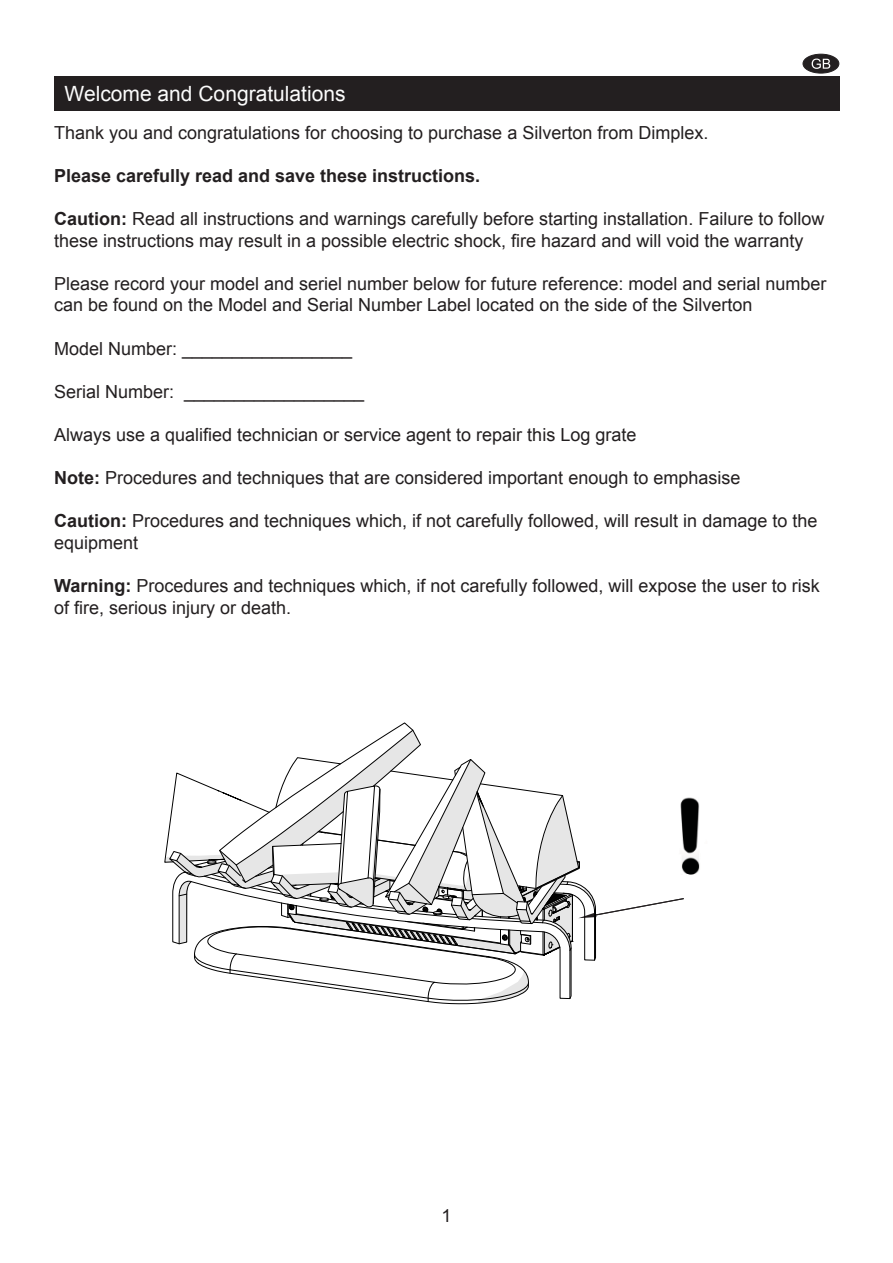
<style>
.page{position:relative;width:893px;height:1263px;background:#fff}
.page>*{position:absolute;margin:0;border:0;box-sizing:border-box;transform-origin:0 0}
.t1{font:21px "Arial";color:#fcfcfc}
.t2{font:18px/21.6px "Arial";color:#231f20}
.t3{font:700 18px "Arial";color:#231f20}
.s1{font-weight:700}
</style>
<div class="page">
<div style="left:54px;top:77px;width:785px;height:34px;background:#231f20"></div>
<div style="left:803px;top:54px;width:36px;height:19px;background:#231f20;border-radius:50%"></div>
<div style="left:803px;top:54px;width:36px;height:19px;border:1px solid #231f20;border-radius:50%"></div>
<svg style="left:811px;top:59px;width:19px;height:10px"></svg>
<img style="left:685px;top:797px;width:15px;height:78px">
<svg style="left:164px;top:722px;width:521px;height:283px"></svg>
<p class="t1" style="left:65px;top:82px;width:282px">Welcome and Congratulations</p>
<p class="t2" style="left:54px;top:121px;width:656px">Thank you and congratulations for choosing to purchase a Silverton from Dimplex.</p>
<p class="t3" style="left:54px;top:165px;width:428px">Please carefully read and save these instructions.</p>
<p class="t2" style="left:54px;top:208px;width:772px"><span class="s1">Caution:</span> Read all instructions and warnings carefully before starting installation. Failure to follow these instructions may result in a possible electric shock, fire hazard and will void the warranty</p>
<p class="t2" style="left:54px;top:273px;width:774px">Please record your model and seriel number below for future reference: model and serial number can be found on the Model and Serial Number Label located on the side of the Silverton</p>
<p class="t2" style="left:54px;top:337px;width:300px">Model Number: _________________</p>
<p class="t2" style="left:54px;top:381px;width:312px">Serial Number: __________________</p>
<p class="t2" style="left:54px;top:424px;width:584px">Always use a qualified technician or service agent to repair this Log grate</p>
<p class="t2" style="left:54px;top:467px;width:688px"><span class="s1">Note:</span> Procedures and techniques that are considered important enough to emphasise</p>
<p class="t2" style="left:54px;top:510px;width:765px"><span class="s1">Caution:</span> Procedures and techniques which, if not carefully followed, will result in damage to the equipment</p>
<p class="t2" style="left:54px;top:575px;width:767px"><span class="s1">Warning:</span> Procedures and techniques which, if not carefully followed, will expose the user to risk of fire, serious injury or death.</p>
<p class="t2" style="left:441px;top:1205px;width:12px">1</p>
</div>
